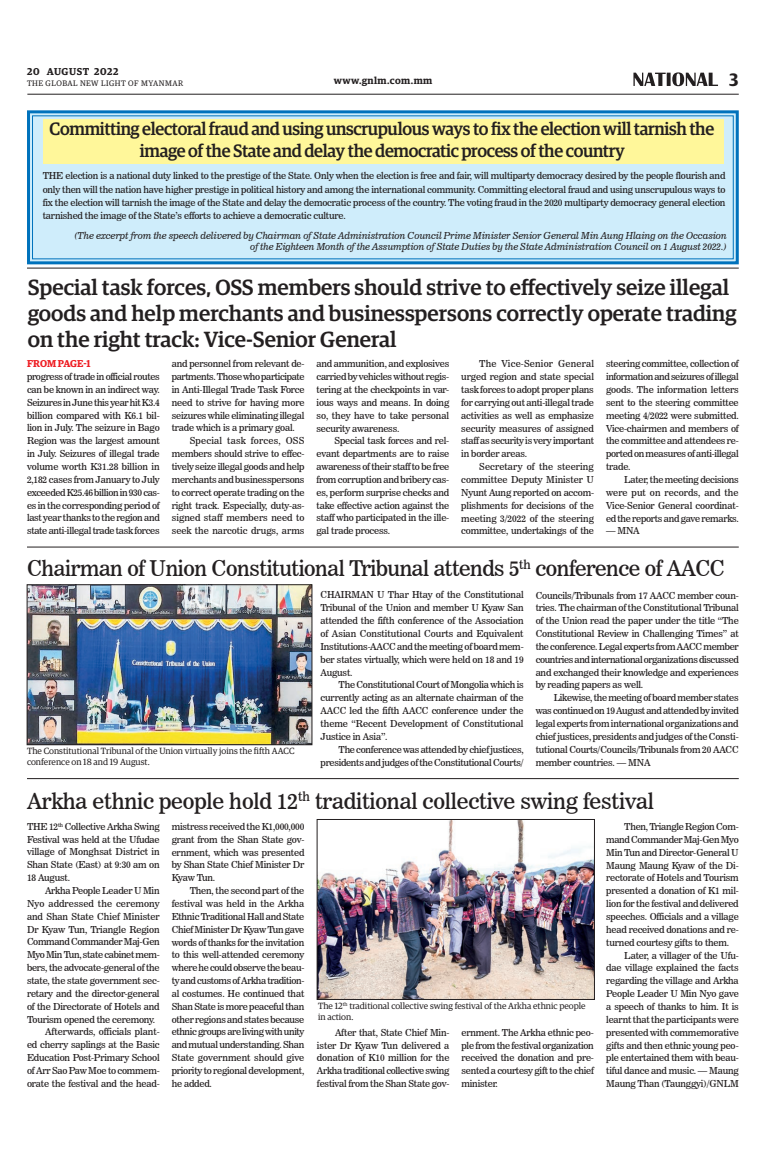
<style>
.page{position:relative;width:773px;height:1152px;background:#fff}
.page>*{position:absolute;margin:0;border:0;box-sizing:border-box;transform-origin:0 0}
.Brief_Head{font:500 22px/26.4px "Guardian Egyp";color:#231f20}
._2_Clm_Head{font:22px "News 706 BT Roman C";letter-spacing:-.01em;color:#231f20}
._2_Clm_Head-2{font:21.5px "News 706 BT Roman C";letter-spacing:-.02em;color:#231f20}
.Big_Sub_Heading{font:500 18px/21.6px "Guardian Egyp";letter-spacing:-.02em;color:#231f20;text-align:center;scale:.96 1}
.t1{font:600 18px "Guardian Egyp";color:#231f20}
.t2{font:600 10px "Guardian Egyp";letter-spacing:.05em;color:#231f20}
.Spill_Style{font:600 10px "Guardian Egyp";letter-spacing:-.005em;color:#ee1d23}
._2nd_Body{font:9.5px/12.9px "News 706 BT Roman C";letter-spacing:-.02em;color:#231f20;text-align:justify}
.Normal_Para{font:9.5px/12.9px "News 706 BT Roman C";letter-spacing:-.02em;color:#231f20;text-align:justify}
._2nd_Body-2{font:9.5px/11.4px "News 706 BT Italic C";letter-spacing:-.01em;color:#231f20;text-align:right}
.t3{font:9px/10.8px "Guardian Egyp";color:#231f20}
.t4{font:8px "Guardian Egyp";letter-spacing:.06em;color:#231f20}
</style>
<div class="page">
<hr style="left:27px;top:94px;width:711px;height:1px;background:#231f20">
<svg style="left:633px;top:72px;width:85px;height:14px"></svg>
<svg style="left:27px;top:110px;width:712px;height:155px;background:#bde2f5"></svg>
<div style="left:43px;top:119px;width:680px;height:45px;background:#fff79a"></div>
<hr style="left:27px;top:268px;width:711px;height:1px;background:#231f20">
<img style="left:29px;top:587px;width:281px;height:156px">
<div style="left:27px;top:585px;width:285px;height:160px;border:1px solid #231f20"></div>
<img style="left:319px;top:821px;width:273px;height:177px">
<div style="left:317px;top:819px;width:277px;height:181px;border:1px solid #231f20"></div>
<hr style="left:27px;top:547px;width:711px;height:1px;background:#231f20">
<hr style="left:27px;top:778px;width:711px;height:1px;background:#231f20">
<p class="t2" style="left:27px;top:64px;width:93px">20 AUGUST 2022</p>
<p class="t4" style="left:27px;top:78px;width:158px">THE GLOBAL NEW LIGHT OF MYANMAR</p>
<p class="Big_Sub_Heading" style="left:50px;top:117px;width:694px">Committing electoral fraud and using unscrupulous ways to fix the election will tarnish the image of the State and delay the democratic process of the country</p>
<p class="t2" style="left:334px;top:73px;width:100px">www.gnlm.com.mm</p>
<h3 class="t1" style="left:729px;top:67px;width:11px">3</h3>
<p class="Normal_Para" style="left:43px;top:169px;width:684px;line-height:13.4px">THE election is a national duty linked to the prestige of the State. Only when the election is free and fair, will multiparty democracy desired by the people flourish and only then will the nation have higher prestige in political history and among the international community. Committing electoral fraud and using unscrupulous ways to fix the election will tarnish the image of the State and delay the democratic process of the country. The voting fraud in the 2020 multiparty democracy general election tarnished the image of the State’s efforts to achieve a democratic culture.</p>
<p class="_2nd_Body-2" style="left:74px;top:230px;width:654px">(The excerpt from the speech delivered by Chairman of State Administration Council Prime Minister Senior General Min Aung Hlaing on the Occasion of the Eighteen Month of the Assumption of State Duties by the State Administration Council on 1 August 2022.)</p>
<p class="Brief_Head" style="left:28px;top:272px;width:710px">Special task forces, OSS members should strive to effectively seize illegal goods and help merchants and businesspersons correctly operate trading on the right track: Vice-Senior General</p>
<p class="Spill_Style" style="left:27px;top:356px;width:65px">FROM PAGE-1</p>
<p class="_2nd_Body" style="left:27px;top:370px;width:134px">progress of trade in official routes can be known in an indirect way.<br>Seizures in June this year hit K3.4 billion compared with K6.1 bil&shy;lion in July. The seizure in Bago Region was the largest amount in July. Seizures of illegal trade volume worth K31.28 billion in 2,182 cases from January to July exceeded K25.46 billion in 930 cas&shy;es in the corresponding period of last year thanks to the region and state anti-illegal trade task forces</p>
<p class="_2nd_Body" style="left:172px;top:357px;width:134px">and personnel from relevant de&shy;partments. Those who participate in Anti-Illegal Trade Task Force need to strive for having more seizures while eliminating illegal trade which is a primary goal.</p>
<p class="_2nd_Body" style="left:172px;top:434px;width:134px;text-indent:18px">Special task forces, OSS members should strive to effec&shy;tively seize illegal goods and help merchants and businesspersons to correct operate trading on the right track. Especially, duty-as&shy;signed staff members need to seek the narcotic drugs, arms</p>
<p class="_2nd_Body" style="left:316px;top:357px;width:134px">and ammunition, and explosives carried by vehicles without regis&shy;tering at the checkpoints in var&shy;ious ways and means. In doing so, they have to take personal security awareness.</p>
<p class="_2nd_Body" style="left:316px;top:434px;width:134px;text-indent:18px">Special task forces and rel&shy;evant departments are to raise awareness of their staff to be free from corruption and bribery cas&shy;es, perform surprise checks and take effective action against the staff who participated in the ille&shy;gal trade process.</p>
<p class="_2nd_Body" style="left:461px;top:357px;width:134px;text-indent:18px">The Vice-Senior General urged region and state special task forces to adopt proper plans for carrying out anti-illegal trade activities as well as emphasize security measures of assigned staff as security is very important in border areas.</p>
<p class="_2nd_Body" style="left:461px;top:460px;width:134px;text-indent:18px">Secretary of the steering committee Deputy Minister U Nyunt Aung reported on accom&shy;plishments for decisions of the meeting 3/2022 of the steering committee, undertakings of the</p>
<p class="_2nd_Body" style="left:606px;top:357px;width:134px">steering committee, collection of information and seizures of illegal goods. The information letters sent to the steering committee meeting 4/2022 were submitted.<br>Vice-chairmen and members of the committee and attendees re&shy;ported on measures of anti-illegal trade.</p>
<p class="_2nd_Body" style="left:606px;top:473px;width:134px;text-indent:18px">Later, the meeting decisions were put on records, and the Vice-Senior General coordinat&shy;ed the reports and gave remarks.</p>
<p class="_2nd_Body" style="left:606px;top:525px;width:35px">— MNA</p>
<p class="_2_Clm_Head-2" style="left:27px;top:556px;width:699px">Chairman of Union Constitutional Tribunal attends 5<sup>th</sup> conference of AACC</p>
<p class="t3" style="left:27px;top:745px;width:269px">The Constitutional Tribunal of the Union virtually joins the fifth AACC conference on 18 and 19 August.</p>
<p class="Normal_Para" style="left:320px;top:589px;width:205px">CHAIRMAN U Thar Htay of the Constitutional Tribunal of the Union and member U Kyaw San attended the fifth conference of the Association of Asian Constitutional Courts and Equivalent Institutions-AACC and the meeting of board mem&shy;ber states virtually, which were held on 18 and 19<br>August.</p>
<p class="_2nd_Body" style="left:320px;top:679px;width:205px;text-indent:18px">The Constitutional Court of Mongolia which is currently acting as an alternate chairman of the AACC led the fifth AACC conference under the theme “Recent Development of Constitutional Justice in Asia”.</p>
<p class="_2nd_Body" style="left:320px;top:743px;width:205px;text-align:right">The conference was attended by chief justices, presidents and judges of the Constitutional Courts/</p>
<p class="_2nd_Body" style="left:535px;top:589px;width:205px">Councils/Tribunals from 17 AACC member coun&shy;tries. The chairman of the Constitutional Tribunal of the Union read the paper under the title “The Constitutional Review in Challenging Times” at the conference. Legal experts from AACC member countries and international organizations discussed and exchanged their knowledge and experiences by reading papers as well.</p>
<p class="_2nd_Body" style="left:535px;top:691px;width:205px;text-indent:18px">Likewise, the meeting of board member states was continued on 19 August and attended by invited legal experts from international organizations and chief justices, presidents and judges of the Consti&shy;tutional Courts/Councils/Tribunals from 20 AACC member countries. — MNA</p>
<p class="_2_Clm_Head" style="left:27px;top:788px;width:628px">Arkha ethnic people hold 12<sup>th</sup> traditional collective swing festival</p>
<p class="Normal_Para" style="left:27px;top:820px;width:134px">THE 12<sup>th</sup> Collective Arkha Swing Festival was held at the Ufudae village of Monghsat District in Shan State (East) at 9:30 am on 18 August.</p>
<p class="_2nd_Body" style="left:27px;top:884px;width:134px;text-indent:18px">Arkha People Leader U Min Nyo addressed the ceremony and Shan State Chief Minister Dr Kyaw Tun, Triangle Region Command Commander Maj-Gen Myo Min Tun, state cabinet mem&shy;bers, the advocate-general of the state, the state government sec&shy;retary and the director-general of the Directorate of Hotels and Tourism opened the ceremony.</p>
<p class="_2nd_Body" style="left:27px;top:1026px;width:134px;text-indent:18px">Afterwards, officials plant&shy;ed cherry saplings at the Basic Education Post-Primary School of Arr Sao Paw Moe to commem&shy;orate the festival and the head-</p>
<p class="_2nd_Body" style="left:172px;top:820px;width:134px">mistress received the K1,000,000 grant from the Shan State gov&shy;ernment, which was presented by Shan State Chief Minister Dr Kyaw Tun.</p>
<p class="_2nd_Body" style="left:172px;top:884px;width:134px;text-indent:18px">Then, the second part of the festival was held in the Arkha Ethnic Traditional Hall and State Chief Minister Dr Kyaw Tun gave words of thanks for the invitation to this well-attended ceremony where he could observe the beau&shy;ty and customs of Arkha tradition&shy;al costumes. He continued that Shan State is more peaceful than other regions and states because ethnic groups are living with unity and mutual understanding. Shan State government should give priority to regional development, he added.</p>
<p class="t3" style="left:318px;top:1000px;width:269px">The 12<sup>th</sup> traditional collective swing festival of the Arkha ethnic people in action.</p>
<p class="_2nd_Body" style="left:317px;top:1026px;width:134px;text-indent:18px">After that, State Chief Min&shy;ister Dr Kyaw Tun delivered a donation of K10 million for the Arkha traditional collective swing festival from the Shan State gov-</p>
<p class="_2nd_Body" style="left:461px;top:1026px;width:134px">ernment. The Arkha ethnic peo&shy;ple from the festival organization received the donation and pre&shy;sented a courtesy gift to the chief minister.</p>
<p class="_2nd_Body" style="left:606px;top:820px;width:134px;text-indent:18px">Then, Triangle Region Com&shy;mand Commander Maj-Gen Myo Min Tun and Director-General U Maung Maung Kyaw of the Di&shy;rectorate of Hotels and Tourism presented a donation of K1 mil&shy;lion for the festival and delivered speeches. Officials and a village head received donations and re&shy;turned courtesy gifts to them.</p>
<p class="_2nd_Body" style="left:606px;top:949px;width:134px;text-indent:18px">Later, a villager of the Ufu&shy;dae village explained the facts regarding the village and Arkha People Leader U Min Nyo gave a speech of thanks to him. It is learnt that the participants were presented with commemorative gifts and then ethnic young peo&shy;ple entertained them with beau&shy;tiful dance and music. — Maung Maung Than (Taunggyi)/GNLM</p>
</div>
